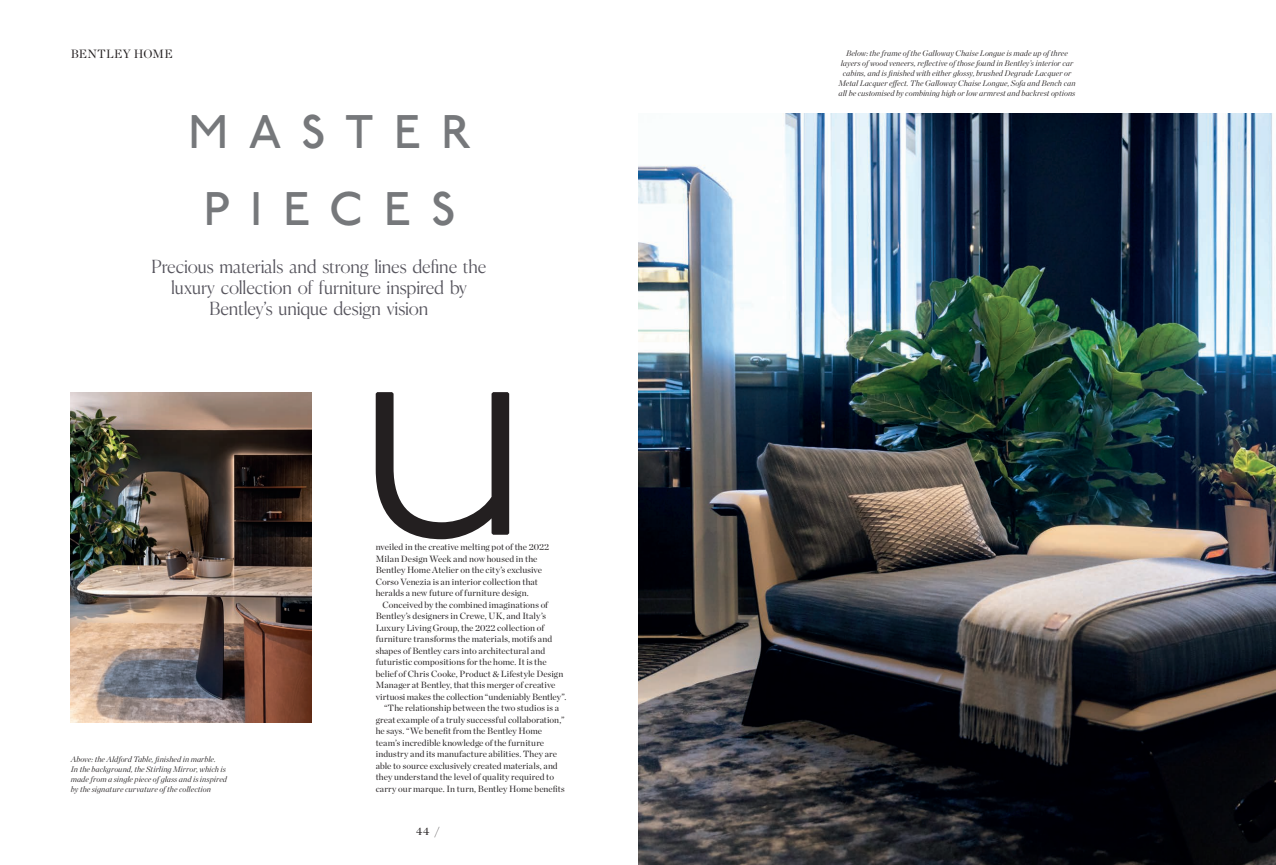
<style>
.page{position:relative;width:1276px;height:865px;background:#fff}
.page>*{position:absolute;margin:0;border:0;box-sizing:border-box;transform-origin:0 0}
.TX_Standard_DROP{font:300 303.3px "P22 Underground";color:#231f20}
.HD_Standard_Sans_3{font:500 47px/77px "P22 Underground";letter-spacing:.43em;color:#76787b;text-align:center}
.ST_Standfirst{font:300 18px/21px "Canela";letter-spacing:-.01em;color:#57555e;text-align:center}
.LA_Strap_LEFT{font:12px "Chronicle Display";letter-spacing:.035em;color:#231f20}
.t1{font:11px "Chronicle Display";color:#231f20}
.TX_Standard_DROP-2{font:9px "Chronicle Display";letter-spacing:.005em;color:#231f20}
.TX_Standard{font:9px/11.5px "Chronicle Display";letter-spacing:.01em;color:#231f20}
.CA_Caption{font:italic 300 8px/10px "Chronicle Display";letter-spacing:.005em;color:#231f20;text-align:center}
</style>
<div class="page">
<img style="left:638px;top:113px;width:638px;height:752px">
<img style="left:71px;top:393px;width:241px;height:329px">
<p class="LA_Strap_LEFT" style="left:71px;top:45px;width:103px">BENTLEY HOME</p>
<p class="HD_Standard_Sans_3" style="left:188px;top:95px;width:284px">MASTER<br>PIECES</p>
<p class="ST_Standfirst" style="left:151px;top:255px;width:336px">Precious materials and strong lines define the luxury collection of furniture inspired by<br>Bentley’s unique design vision</p>
<p class="CA_Caption" style="left:71px;top:753px;width:158px;text-align:left">Above: the Aldford Table, finished in marble.<br>In the background, the Stirling Mirror, which is made from a single piece of glass and is inspired by the signature curvature of the collection</p>
<p class="TX_Standard_DROP" style="left:351px;top:263px;width:187px">u</p>
<p class="TX_Standard_DROP-2" style="left:376px;top:540px;width:175px">nveiled in the creative melting pot of the 2022</p>
<p class="TX_Standard_DROP-2" style="left:376px;top:551px;width:163px">Milan Design Week and now housed in the</p>
<p class="TX_Standard_DROP-2" style="left:376px;top:563px;width:168px">Bentley Home Atelier on the city’s exclusive</p>
<p class="TX_Standard_DROP-2" style="left:376px;top:574px;width:164px">Corso Venezia is an interior collection that</p>
<p class="TX_Standard_DROP-2" style="left:376px;top:586px;width:155px">heralds a new future of furniture design.</p>
<p class="TX_Standard_DROP-2" style="left:382px;top:597px;width:167px">Conceived by the combined imaginations of</p>
<p class="TX_Standard_DROP-2" style="left:376px;top:609px;width:172px">Bentley’s designers in Crewe, UK, and Italy’s</p>
<p class="TX_Standard_DROP-2" style="left:376px;top:620px;width:170px">Luxury Living Group, the 2022 collection of</p>
<p class="TX_Standard_DROP-2" style="left:376px;top:632px;width:178px">furniture transforms the materials, motifs and</p>
<p class="TX_Standard_DROP-2" style="left:376px;top:643px;width:171px">shapes of Bentley cars into architectural and</p>
<p class="TX_Standard_DROP-2" style="left:376px;top:655px;width:172px">futuristic compositions for the home. It is the</p>
<p class="TX_Standard_DROP-2" style="left:376px;top:666px;width:189px">belief of Chris Cooke, Product &amp; Lifestyle Design</p>
<p class="TX_Standard_DROP-2" style="left:376px;top:678px;width:181px">Manager at Bentley, that this merger of creative</p>
<p class="TX_Standard_DROP-2" style="left:376px;top:689px;width:192px">virtuosi makes the collection “undeniably Bentley”.</p>
<p class="TX_Standard" style="left:376px;top:701px;width:191px;text-indent:9px">“The relationship between the two studios is a great example of a truly successful collaboration,” he says. “We benefit from the Bentley Home team’s incredible knowledge of the furniture industry and its manufacture abilities. They are able to source exclusively created materials, and they understand the level of quality required to carry our marque. In turn, Bentley Home benefits</p>
<p class="t1" style="left:416px;top:822px;width:25px">44 /</p>
<p class="CA_Caption" style="left:838px;top:47px;width:239px">Below: the frame of the Galloway Chaise Longue is made up of three layers of wood veneers, reflective of those found in Bentley’s interior car cabins, and is finished with either glossy, brushed Degrade Lacquer or Metal Lacquer effect. The Galloway Chaise Longue, Sofa and Bench can all be customised by combining high or low armrest and backrest options</p>
</div>
